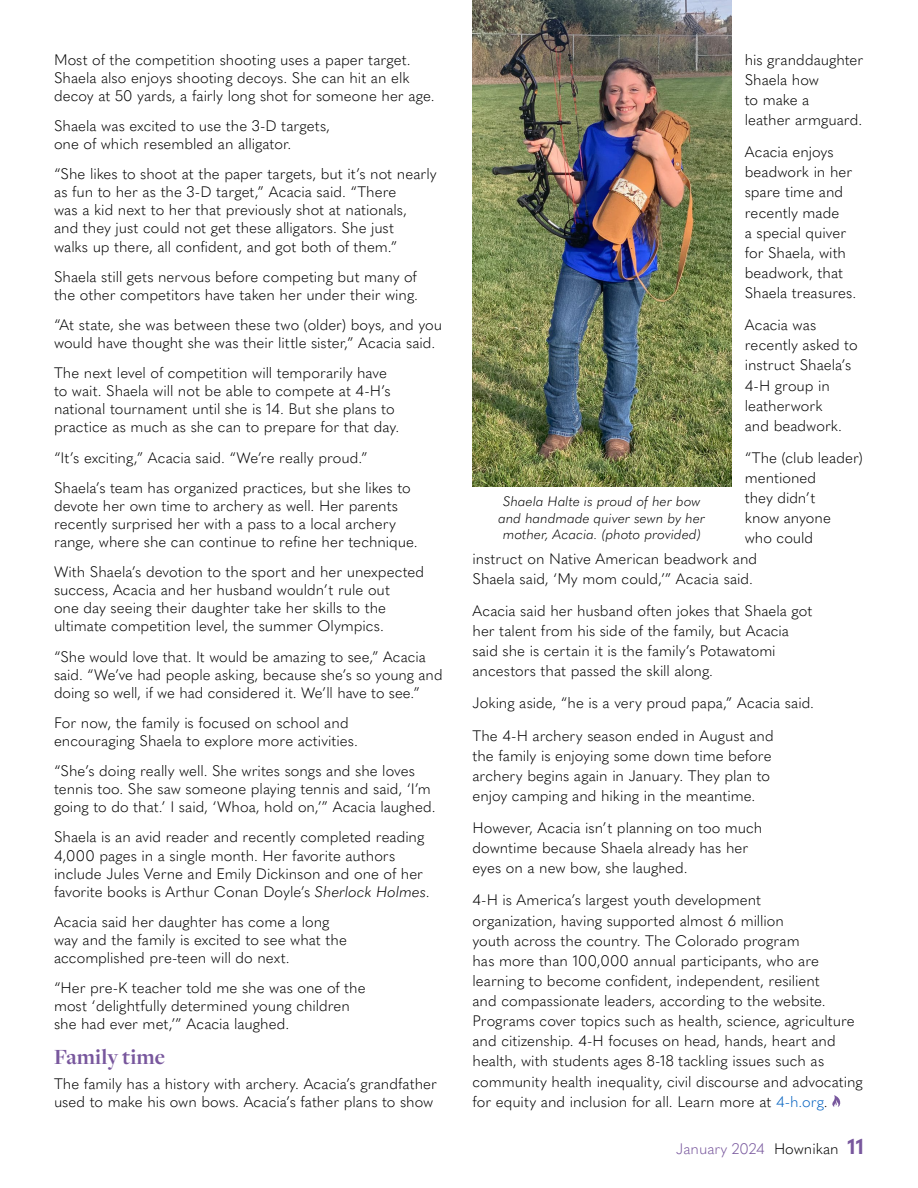
<style>
.page{position:relative;width:918px;height:1188px;background:#fff}
.page>*{position:absolute;margin:0;border:0;box-sizing:border-box;transform-origin:0 0}
.t1{font:700 22.5px "Freight Disp Pro";color:#78579d}
.t2{font:300 15px/20.1px "Quasimoda";color:#000}
.t3{font:300 15px "Quasimoda";color:#78579d}
.t4{font:italic 300 13.5px/16.2px "Quasimoda";color:#000;text-align:center}
.s1{font-style:italic}
.s2{color:#0563c1}
.s3{color:#000}
.s4{font-weight:700;font-size:21px}
</style>
<div class="page">
<svg style="left:832px;top:1095px;width:9px;height:12px"></svg>
<img style="left:472px;top:0;width:259px;height:487px">
<p class="t2" style="left:54px;top:49px;width:382px;line-height:18.1px">Most of the competition shooting uses a paper target.<br>Shaela also enjoys shooting decoys. She can hit an elk decoy at 50 yards, a fairly long shot for someone her age.</p>
<p class="t2" style="left:54px;top:116px;width:278px;line-height:18.1px">Shaela was excited to use the 3-D targets, one of which resembled an alligator.</p>
<p class="t2" style="left:54px;top:164px;width:384px;line-height:18.1px">“She likes to shoot at the paper targets, but it’s not nearly as fun to her as the 3-D target,” Acacia said. “There<br>was a kid next to her that previously shot at nationals,<br>and they just could not get these alligators. She just<br>walks up there, all confident, and got both of them.”</p>
<p class="t2" style="left:54px;top:266px;width:366px;line-height:18.1px">Shaela still gets nervous before competing but many of the other competitors have taken her under their wing.</p>
<p class="t2" style="left:54px;top:315px;width:390px;line-height:18.1px">“At state, she was between these two (older) boys, and you would have thought she was their little sister,” Acacia said.</p>
<p class="t2" style="left:54px;top:363px;width:347px;line-height:18.1px">The next level of competition will temporarily have to wait. Shaela will not be able to compete at 4-H’s national tournament until she is 14. But she plans to practice as much as she can to prepare for that day.</p>
<p class="t2" style="left:54px;top:441px;width:358px;line-height:30.2px">“It’s exciting,” Acacia said. “We’re really proud.”<br>Shaela’s team has organized practices, but she likes to</p>
<p class="t2" style="left:54px;top:495px;width:365px;line-height:18.1px">devote her own time to archery as well. Her parents recently surprised her with a pass to a local archery range, where she can continue to refine her technique.</p>
<p class="t2" style="left:54px;top:562px;width:372px;line-height:18.1px">With Shaela’s devotion to the sport and her unexpected success, Acacia and her husband wouldn’t rule out<br>one day seeing their daughter take her skills to the ultimate competition level, the summer Olympics.</p>
<p class="t2" style="left:54px;top:646px;width:390px;line-height:18.1px">“She would love that. It would be amazing to see,” Acacia said. “We’ve had people asking, because she’s so young and doing so well, if we had considered it. We’ll have to see.”</p>
<p class="t2" style="left:54px;top:713px;width:306px;line-height:18.1px">For now, the family is focused on school and encouraging Shaela to explore more activities.</p>
<p class="t2" style="left:54px;top:761px;width:383px;line-height:18.1px">“She’s doing really well. She writes songs and she loves tennis too. She saw someone playing tennis and said, ‘I’m going to do that.’ I said, ‘Whoa, hold on,’” Acacia laughed.</p>
<p class="t2" style="left:54px;top:827px;width:377px;line-height:18.1px">Shaela is an avid reader and recently completed reading 4,000 pages in a single month. Her favorite authors include Jules Verne and Emily Dickinson and one of her favorite books is Arthur Conan Doyle’s <span class="s1">Sherlock Holmes</span>.</p>
<p class="t2" style="left:54px;top:912px;width:294px;line-height:18.1px">Acacia said her daughter has come a long way and the family is excited to see what the accomplished pre-teen will do next.</p>
<p class="t2" style="left:54px;top:978px;width:313px;line-height:18.1px">“Her pre-K teacher told me she was one of the most ‘delightfully determined young children she had ever met,’” Acacia laughed.</p>
<h1 class="t1" style="left:54px;top:1042px;width:112px">Family time</h1>
<p class="t2" style="left:54px;top:1074px;width:384px;line-height:18.1px">The family has a history with archery. Acacia’s grandfather used to make his own bows. Acacia’s father plans to show</p>
<p class="t2" style="left:745px;top:48px;width:120px">his granddaughter<br>Shaela how<br>to make a<br>leather armguard.</p>
<p class="t2" style="left:745px;top:141px;width:113px">Acacia enjoys beadwork in her spare time and recently made<br>a special quiver for Shaela, with beadwork, that<br>Shaela treasures.</p>
<p class="t2" style="left:745px;top:314px;width:114px">Acacia was recently asked to instruct Shaela’s<br>4-H group in leatherwork<br>and beadwork.</p>
<p class="t2" style="left:745px;top:447px;width:120px">“The (club leader)</p>
<p class="t2" style="left:745px;top:467px;width:73px">mentioned</p>
<p class="t2" style="left:745px;top:487px;width:72px">they didn’t</p>
<p class="t2" style="left:745px;top:507px;width:88px">know anyone</p>
<p class="t2" style="left:745px;top:527px;width:70px">who could</p>
<p class="t2" style="left:472px;top:547px;width:286px">instruct on Native American beadwork and</p>
<p class="t2" style="left:472px;top:567px;width:282px">Shaela said, ‘My mom could,’” Acacia said.</p>
<p class="t2" style="left:472px;top:600px;width:341px">Acacia said her husband often jokes that Shaela got her talent from his side of the family, but Acacia said she is certain it is the family’s Potawatomi ancestors that passed the skill along.</p>
<p class="t2" style="left:472px;top:686px;width:343px;line-height:32.1px">Joking aside, “he is a very proud papa,” Acacia said.<br>The 4-H archery season ended in August and</p>
<p class="t2" style="left:472px;top:744px;width:301px;text-align:justify">the family is enjoying some down time before archery begins again in January. They plan to enjoy camping and hiking in the meantime.</p>
<p class="t2" style="left:472px;top:817px;width:291px">However, Acacia isn’t planning on too much downtime because Shaela already has her eyes on a new bow, she laughed.</p>
<p class="t2" style="left:472px;top:889px;width:392px">4-H is America’s largest youth development<br>organization, having supported almost 6 million<br>youth across the country. The Colorado program<br>has more than 100,000 annual participants, who are learning to become confident, independent, resilient<br>and compassionate leaders, according to the website.<br>Programs cover topics such as health, science, agriculture and citizenship. 4-H focuses on head, hands, heart and health, with students ages 8-18 tackling issues such as community health inequality, civil discourse and advocating for equity and inclusion for all. Learn more at <span class="s2">4-h.org</span>.</p>
<p class="t4" style="left:498px;top:493px;width:208px">Shaela Halte is proud of her bow and handmade quiver sewn by her mother, Acacia. (photo provided)</p>
<p class="t3" style="left:676px;top:1137px;width:189px">January 2024 <span class="s3">Hownikan</span> <span class="s4">11</span></p>
</div>
